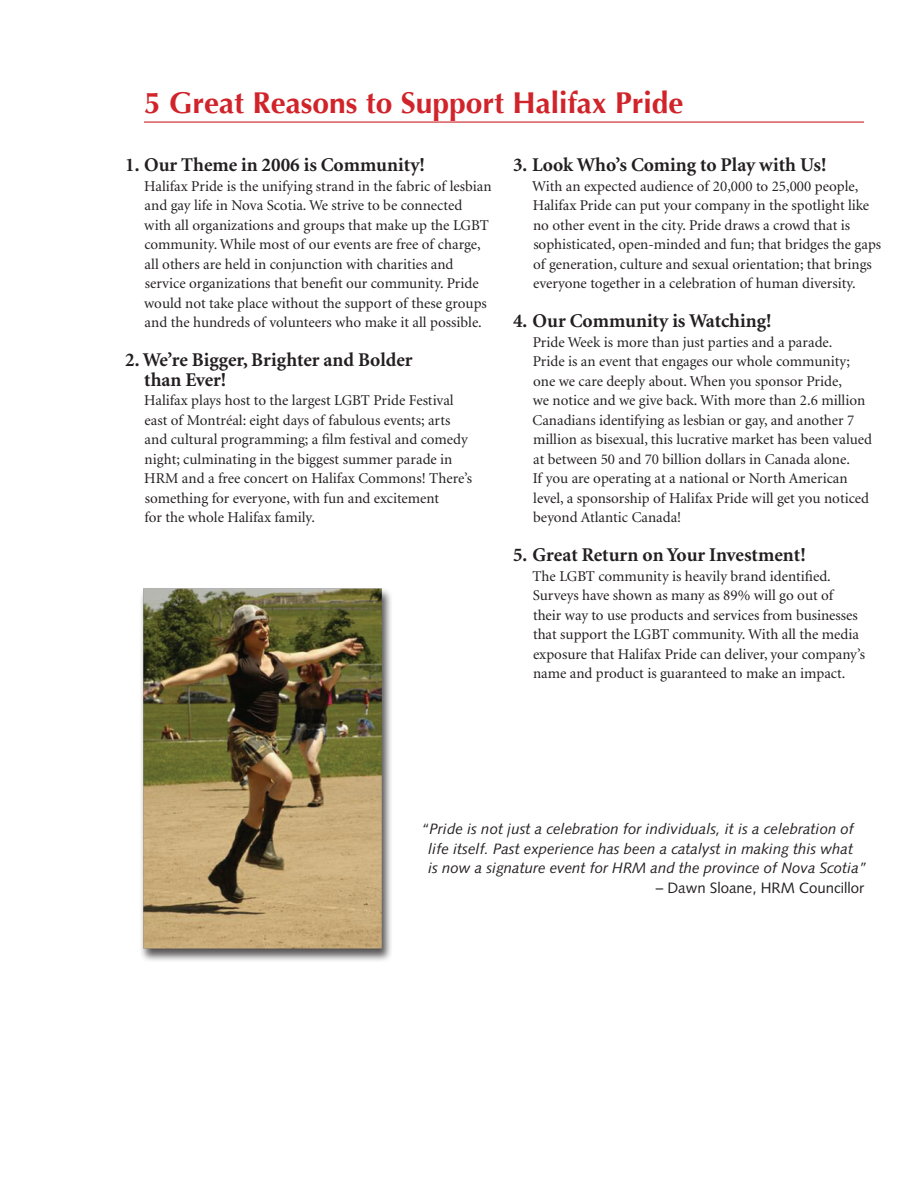
<style>
.page{position:relative;width:918px;height:1188px;background:#fff}
.page>*{position:absolute;margin:0;border:0;box-sizing:border-box;transform-origin:0 0}
.t1{font:700 30px "Optima";color:#d1232a}
.t2{font:700 19.5px/19.5px "Minion";color:#231f20}
.t3{font:15px/19.5px "Minion";color:#231f20}
.t4{font:italic 15px/19.5px "Syntax";color:#231f20}
.t5{font:15px "Syntax";color:#231f20}
</style>
<div class="page">
<hr style="left:144px;top:122px;width:720px;height:1px;background:#d1232a">
<img style="left:141px;top:588px;width:250px;height:373px">
<h1 class="t1" style="left:144px;top:85px;width:541px">5 Great Reasons to Support Halifax Pride</h1>
<h2 class="t2" style="left:125px;top:156px;width:301px">1. Our Theme in 2006 is Community!</h2>
<p class="t3" style="left:144px;top:177px;width:349px">Halifax Pride is the unifying strand in the fabric of lesbian and gay life in Nova Scotia. We strive to be connected with all organizations and groups that make up the LGBT community. While most of our events are free of charge, all others are held in conjunction with charities and service organizations that benefit our community. Pride would not take place without the support of these groups and the hundreds of volunteers who make it all possible.</p>
<h2 class="t2" style="left:144px;top:351px;width:270px;text-indent:-19px">2. We’re Bigger, Brighter and Bolder than Ever!</h2>
<p class="t3" style="left:144px;top:391px;width:329px">Halifax plays host to the largest LGBT Pride Festival east of Montréal: eight days of fabulous events; arts and cultural programming; a film festival and comedy night; culminating in the biggest summer parade in HRM and a free concert on Halifax Commons! There’s something for everyone, with fun and excitement<br>for the whole Halifax family.</p>
<h2 class="t2" style="left:513px;top:156px;width:315px">3. Look Who’s Coming to Play with Us!</h2>
<p class="t3" style="left:532px;top:177px;width:351px">With an expected audience of 20,000 to 25,000 people, Halifax Pride can put your company in the spotlight like no other event in the city. Pride draws a crowd that is sophisticated, open-minded and fun; that bridges the gaps of generation, culture and sexual orientation; that brings everyone together in a celebration of human diversity.</p>
<h2 class="t2" style="left:513px;top:312px;width:260px">4. Our Community is Watching!</h2>
<p class="t3" style="left:533px;top:333px;width:341px">Pride Week is more than just parties and a parade.<br>Pride is an event that engages our whole community; one we care deeply about. When you sponsor Pride,<br>we notice and we give back. With more than 2.6 million Canadians identifying as lesbian or gay, and another 7 million as bisexual, this lucrative market has been valued at between 50 and 70 billion dollars in Canada alone.<br>If you are operating at a national or North American level, a sponsorship of Halifax Pride will get you noticed beyond Atlantic Canada!</p>
<h2 class="t2" style="left:513px;top:546px;width:294px">5. Great Return on Your Investment!</h2>
<p class="t3" style="left:532px;top:567px;width:334px">The LGBT community is heavily brand identified.<br>Surveys have shown as many as 89% will go out of<br>their way to use products and services from businesses that support the LGBT community. With all the media exposure that Halifax Pride can deliver, your company’s name and product is guaranteed to make an impact.</p>
<p class="t4" style="left:428px;top:819px;width:441px;text-indent:-7px">“Pride is not just a celebration for individuals, it is a celebration of life itself. Past experience has been a catalyst in making this what<br>is now a signature event for HRM and the province of Nova Scotia”</p>
<p class="t5" style="left:656px;top:878px;width:210px">– Dawn Sloane, HRM Councillor</p>
</div>
